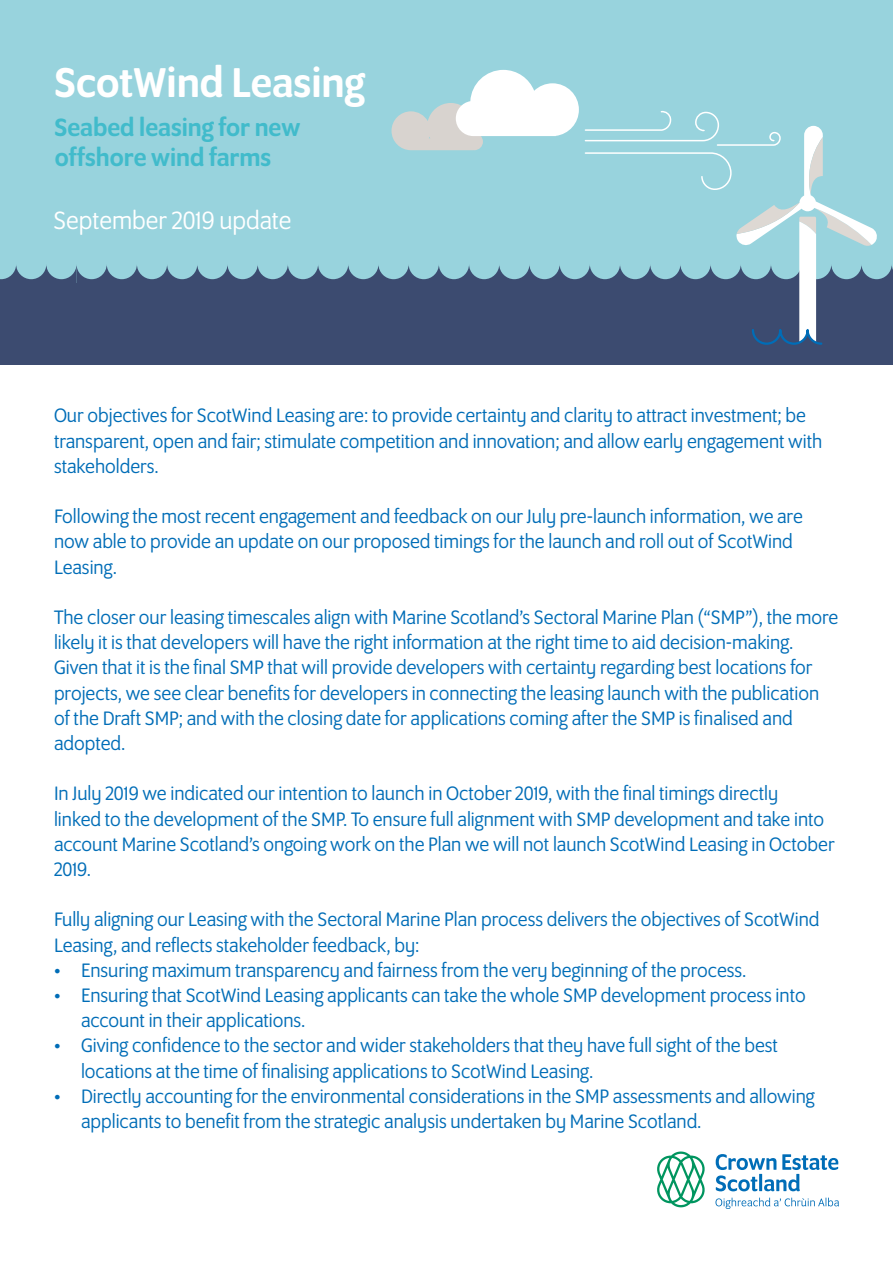
<style>
.page{position:relative;width:893px;height:1263px;background:#fff}
.page>*{position:absolute;margin:0;border:0;box-sizing:border-box;transform-origin:0 0}
.t1{font:500 45px "Program OT";color:#fff}
.t2{font:500 27px/30px "Program OT";color:#41bbcb}
.t3{font:27px "Program OT";color:#fff}
.t4{font:21px/25.2px "Program OT";color:#006db7}
</style>
<div class="page">
<div style="left:0;top:0;width:893px;height:282px;background:#98d3dd"></div>
<svg style="left:716px;top:1154px;width:122px;height:37px"></svg>
<svg style="left:715px;top:1197px;width:124px;height:12px"></svg>
<svg style="left:657px;top:1151px;width:48px;height:56px"></svg>
<svg style="left:0;top:70px;width:893px;height:287px"></svg>
<h1 class="t1" style="left:55px;top:57px;width:312px">ScotWind Leasing</h1>
<p class="t2" style="left:54px;top:112px;width:247px">Seabed leasing for new offshore wind farms</p>
<p class="t3" style="left:54px;top:206px;width:240px">September 2019 update</p>
<p class="t4" style="left:54px;top:403px;width:770px">Our objectives for ScotWind Leasing are: to provide certainty and clarity to attract investment; be transparent, open and fair; stimulate competition and innovation; and allow early engagement with stakeholders.</p>
<p class="t4" style="left:54px;top:504px;width:750px">Following the most recent engagement and feedback on our July pre-launch information, we are now able to provide an update on our proposed timings for the launch and roll out of ScotWind<br>Leasing.</p>
<p class="t4" style="left:54px;top:604px;width:786px">The closer our leasing timescales align with Marine Scotland’s Sectoral Marine Plan (“SMP”), the more likely it is that developers will have the right information at the right time to aid decision-making.<br>Given that it is the final SMP that will provide developers with certainty regarding best locations for projects, we see clear benefits for developers in connecting the leasing launch with the publication of the Draft SMP; and with the closing date for applications coming after the SMP is finalised and adopted.</p>
<p class="t4" style="left:54px;top:781px;width:782px">In July 2019 we indicated our intention to launch in October 2019, with the final timings directly<br>linked to the development of the SMP. To ensure full alignment with SMP development and take into account Marine Scotland’s ongoing work on the Plan we will not launch ScotWind Leasing in October 2019.</p>
<p class="t4" style="left:54px;top:907px;width:767px">Fully aligning our Leasing with the Sectoral Marine Plan process delivers the objectives of ScotWind<br>Leasing, and reflects stakeholder feedback, by:</p>
<p class="t4" style="left:54px;top:957px;width:694px">• Ensuring maximum transparency and fairness from the very beginning of the process.</p>
<p class="t4" style="left:81px;top:982px;width:726px;text-indent:-27px">• Ensuring that ScotWind Leasing applicants can take the whole SMP development process into account in their applications.</p>
<p class="t4" style="left:81px;top:1033px;width:698px;text-indent:-27px">• Giving confidence to the sector and wider stakeholders that they have full sight of the best locations at the time of finalising applications to ScotWind Leasing.</p>
<p class="t4" style="left:81px;top:1083px;width:735px;text-indent:-27px">• Directly accounting for the environmental considerations in the SMP assessments and allowing applicants to benefit from the strategic analysis undertaken by Marine Scotland.</p>
</div>
